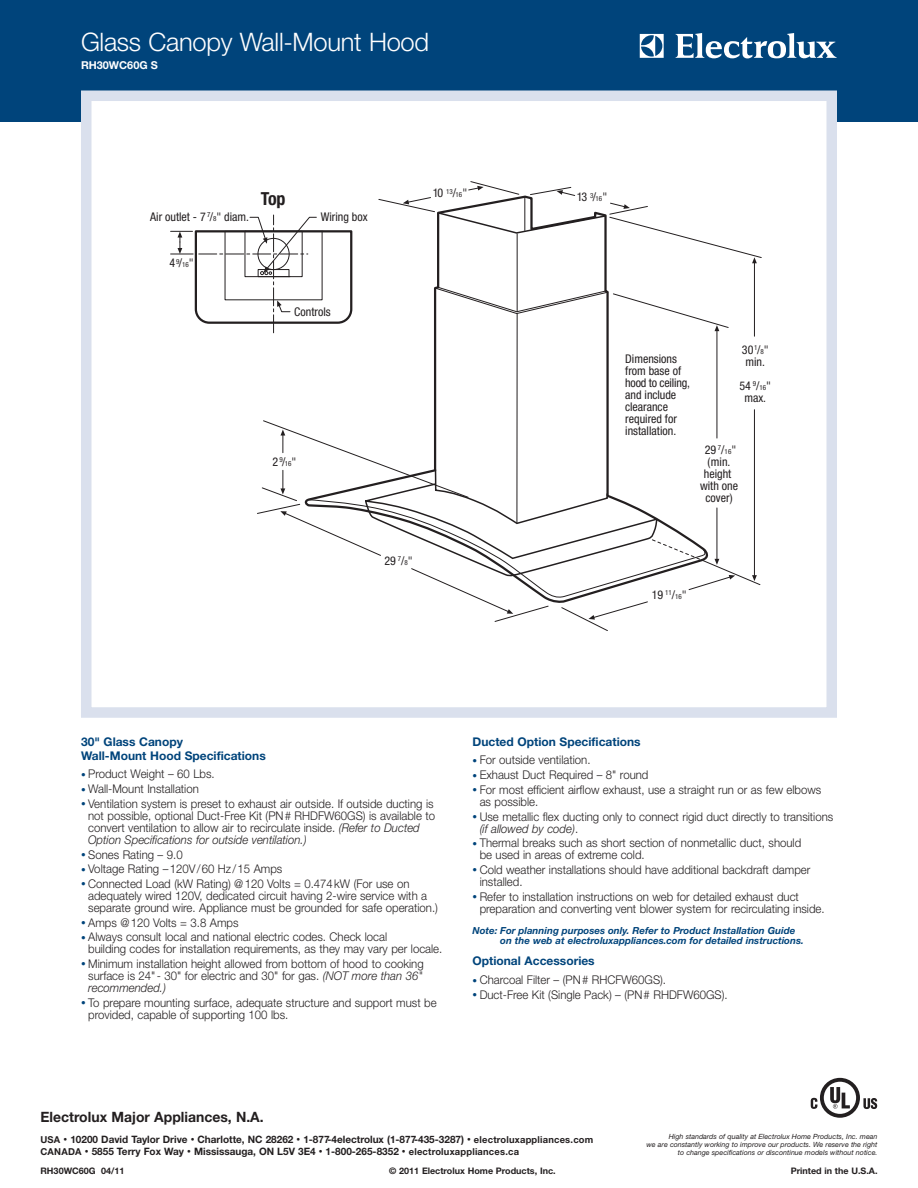
<style>
.page{position:relative;width:918px;height:1188px;background:#fff}
.page>*{position:absolute;margin:0;border:0;box-sizing:border-box;transform-origin:0 0}
.t1{font:300 25.5px "Helvetica Neue";letter-spacing:-.01em;color:#fff}
.t2{font:700 condensed 18px "Helvetica Neue";color:#231f20}
.t3{font:700 14.25px "Helvetica Neue";color:#231f20}
.t4{font:300 12px/12px "Helvetica Neue";color:#231f20;scale:.95 1}
.t5{font:condensed 12px/12px "Helvetica Neue";color:#231f20;text-align:center}
.t6{font:700 12px/14px "Helvetica Neue";color:#00447b}
.t7{font:700 10.8px "Helvetica Neue";color:#fff}
.t8{font:700 10.2px/12.1px "Helvetica Neue";color:#231f20}
.t9{font:italic 700 9.75px/9.8px "Helvetica Neue";color:#00447b}
.t10{font:700 9px "Helvetica Neue";color:#231f20}
.t11{font:italic 7.2px/7.9px "Helvetica Neue";color:#231f20;text-align:right}
.s1{font-size:7.05px}
.s2{font-size:9.3px;color:#00447b}
.s3{font-style:italic}
.s4{font-size:9.6px}
.s5{font-size:7.65px}
</style>
<div class="page">
<div style="left:0;top:0;width:918px;height:122px;background:#00447b"></div>
<svg style="left:640px;top:33px;width:197px;height:25px"></svg>
<svg style="left:811px;top:1078px;width:66px;height:40px"></svg>
<div style="left:86px;top:96px;width:746px;height:617px;background:#fff"></div>
<svg style="left:171px;top:215px;width:132px;height:118px"></svg>
<svg style="left:303px;top:216px;width:306px;height:204px"></svg>
<hr style="left:517px;top:313px;width:1px;height:210px;background:#231f20">
<hr style="left:517px;top:234px;width:1px;height:78px;background:#231f20">
<hr style="left:754px;top:263px;width:1px;height:73px;background:#231f20">
<hr style="left:754px;top:410px;width:1px;height:166px;background:#231f20">
<svg style="left:378px;top:181px;width:384px;height:82px"></svg>
<hr style="left:717px;top:331px;width:1px;height:107px;background:#231f20">
<svg style="left:435px;top:286px;width:294px;height:45px"></svg>
<svg style="left:257px;top:420px;width:504px;height:211px"></svg>
<div style="left:81px;top:91px;width:756px;height:627px;border:10px solid #dae0ed"></div>
<h1 class="t1" style="left:81px;top:33px;width:350px">Glass Canopy Wall-Mount Hood</h1>
<p class="t7" style="left:81px;top:61px;width:79px">RH30WC60G S</p>
<h2 class="t2" style="left:261px;top:192px;width:26px">Top</h2>
<p class="t5" style="left:150px;top:212px;width:100px">Air outlet - 7 <sup>7</sup>/<span class="s1">8</span>" diam.</p>
<p class="t5" style="left:321px;top:212px;width:48px">Wiring box</p>
<p class="t5" style="left:169px;top:259px;width:26px">4 <sup>9</sup>/<span class="s1">16</span>"</p>
<p class="t5" style="left:294px;top:307px;width:38px">Controls</p>
<p class="t5" style="left:273px;top:457px;width:26px">2 <sup>9</sup>/<span class="s1">16</span>"</p>
<p class="t5" style="left:385px;top:556px;width:30px">29 <sup>7</sup>/<span class="s1">8</span>"</p>
<p class="t5" style="left:433px;top:189px;width:36px">10 <sup>13</sup>/<span class="s1">16</span>"</p>
<p class="t5" style="left:577px;top:193px;width:32px">13 <sup>3</sup>/<span class="s1">16</span>"</p>
<p class="t5" style="left:625px;top:354px;width:66px;text-align:left">Dimensions from base of hood to ceiling, and include clearance required for installation.</p>
<p class="t5" style="left:742px;top:345px;width:28px">30<sup>1</sup>/<span class="s1">8</span>" min.</p>
<p class="t5" style="left:740px;top:381px;width:33px">54 <sup>9</sup>/<span class="s1">16</span>" max.</p>
<p class="t5" style="left:700px;top:445px;width:39px">29 <sup>7</sup>/<span class="s1">16</span>"<br>( min. height with one cover)</p>
<p class="t5" style="left:652px;top:590px;width:36px">19 <sup>11</sup>/<span class="s1">16</span>"</p>
<p class="t6" style="left:81px;top:736px;width:186px">30" Glass Canopy<br>Wall-Mount Hood Specifications</p>
<p class="t4" style="left:81px;top:770px;width:142px"><span class="s2">•</span> Product Weight – 60 Lbs.</p>
<p class="t4" style="left:81px;top:784px;width:126px"><span class="s2">•</span> Wall-Mount Installation</p>
<p class="t4" style="left:88px;top:799px;width:367px;text-indent:-7px"><span class="s2">•</span> Ventilation system is preset to exhaust air outside. If outside ducting is not possible, optional Duct-Free Kit (PN# RHDFW60GS) is available to convert ventilation to allow air to recirculate inside. <span class="s3">(Refer to Ducted Option Specifications for outside ventilation.)</span></p>
<p class="t4" style="left:81px;top:850px;width:109px"><span class="s2">•</span> Sones Rating – 9.0</p>
<p class="t4" style="left:81px;top:864px;width:214px"><span class="s2">•</span> Voltage Rating –120V/60 Hz/15 Amps</p>
<p class="t4" style="left:88px;top:879px;width:370px;text-indent:-7px"><span class="s2">•</span> Connected Load (kW Rating) @120 Volts = 0.474kW (For use on adequately wired 120V, dedicated circuit having 2-wire service with a separate ground wire. Appliance must be grounded for safe operation.)</p>
<p class="t4" style="left:81px;top:918px;width:167px"><span class="s2">•</span> Amps @120 Volts = 3.8 Amps</p>
<p class="t4" style="left:88px;top:933px;width:374px;text-indent:-7px"><span class="s2">•</span> Always consult local and national electric codes. Check local<br>building codes for installation requirements, as they may vary per locale.</p>
<p class="t4" style="left:88px;top:959px;width:355px;text-align:justify;text-indent:-7px"><span class="s2">•</span> Minimum installation height allowed from bottom of hood to cooking surface is 24"- 30" for electric and 30" for gas. <span class="s3">(NOT more than 36" recommended.)</span></p>
<p class="t4" style="left:88px;top:998px;width:368px;text-indent:-7px"><span class="s2">•</span> To prepare mounting surface, adequate structure and support must be provided, capable of supporting 100 lbs.</p>
<p class="t6" style="left:472px;top:736px;width:170px">Ducted Option Specifications</p>
<p class="t4" style="left:472px;top:756px;width:126px"><span class="s2">•</span> For outside ventilation.</p>
<p class="t4" style="left:472px;top:770px;width:187px"><span class="s2">•</span> Exhaust Duct Required – 8" round</p>
<p class="t4" style="left:480px;top:785px;width:361px;text-indent:-7px"><span class="s2">•</span> For most efficient airflow exhaust, use a straight run or as few elbows as possible.</p>
<p class="t4" style="left:480px;top:812px;width:374px;text-indent:-7px"><span class="s2">•</span> Use metallic flex ducting only to connect rigid duct directly to transitions <span class="s3">(if allowed by code)</span>.</p>
<p class="t4" style="left:480px;top:838px;width:340px;text-indent:-7px"><span class="s2">•</span> Thermal breaks such as short section of nonmetallic duct, should be used in areas of extreme cold.</p>
<p class="t4" style="left:480px;top:865px;width:350px;text-indent:-7px"><span class="s2">•</span> Cold weather installations should have additional backdraft damper installed.</p>
<p class="t4" style="left:480px;top:892px;width:365px;text-indent:-7px"><span class="s2">•</span> Refer to installation instructions on web for detailed exhaust duct preparation and converting vent blower system for recirculating inside.</p>
<p class="t9" style="left:500px;top:927px;width:305px;text-indent:-28px">Note: For planning purposes only. Refer to Product Installation Guide on the web at electroluxappliances.com for detailed instructions.</p>
<p class="t6" style="left:472px;top:955px;width:124px">Optional Accessories</p>
<p class="t4" style="left:472px;top:975px;width:205px"><span class="s2">•</span> Charcoal Filter – (PN# RHCFW60GS).</p>
<p class="t4" style="left:472px;top:990px;width:270px"><span class="s2">•</span> Duct-Free Kit (Single Pack) – (PN# RHDFW60GS).</p>
<p class="t3" style="left:40px;top:1112px;width:225px">Electrolux Major Appliances, N.A.</p>
<p class="t8" style="left:40px;top:1134px;width:554px"><span class="s4">USA</span> <span class="s5">•</span> 10200 David Taylor Drive <span class="s5">•</span> Charlotte, NC 28262 <span class="s5">•</span> 1-877-4electrolux (1-877-435-3287) <span class="s5">•</span> <span class="s4">electroluxappliances.com<br>CANADA</span> <span class="s5">•</span> 5855 Terry Fox Way <span class="s5">•</span> Mississauga, ON L5V 3E4 <span class="s5">•</span> 1-800-265-8352 <span class="s5">•</span> <span class="s4">electroluxappliances.ca</span></p>
<p class="t10" style="left:40px;top:1167px;width:86px">RH30WC60G 04/11</p>
<p class="t10" style="left:389px;top:1167px;width:168px">© 2011 Electrolux Home Products, Inc.</p>
<p class="t10" style="left:791px;top:1167px;width:88px">Printed in the U.S.A.</p>
<p class="t11" style="left:647px;top:1133px;width:233px">High standards of quality at Electrolux Home Products, Inc. mean<br>we are constantly working to improve our products. We reserve the right to change specifications or discontinue models without notice.</p>
</div>
